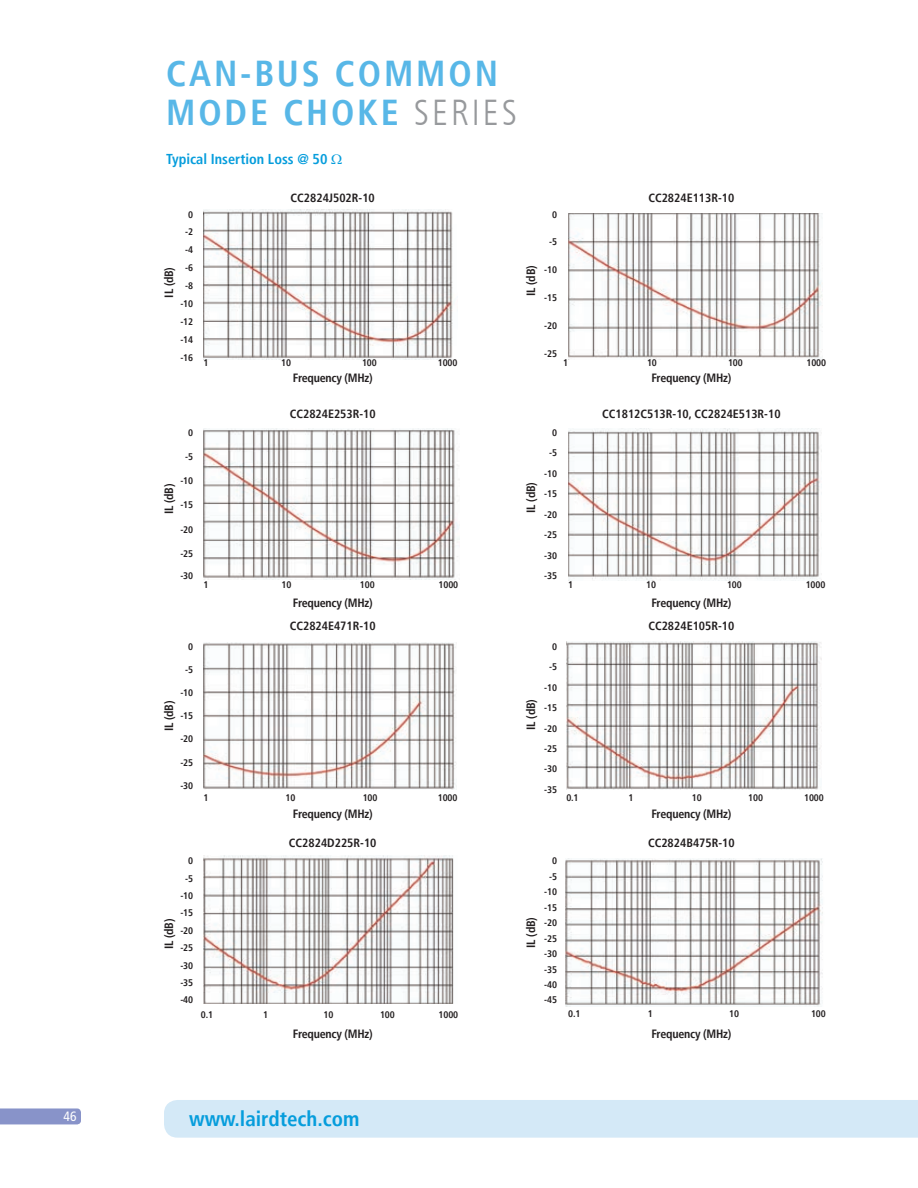
<style>
.page{position:relative;width:918px;height:1188px;background:#fff}
.page>*{position:absolute;margin:0;border:0;box-sizing:border-box;transform-origin:0 0}
.t1{font:700 condensed 36px/39px "Frutiger LT";letter-spacing:.08em;color:#58b7e7}
.t2{font:700 condensed 21px "Frutiger LT";color:#069ddc}
.t3{font:700 condensed 14.4px "Frutiger LT";color:#069ddc}
.t4{font:condensed 13.5px "Frutiger LT";color:#fff}
.t5{font:700 condensed 12px "Frutiger LT";color:#231f20}
.t6{font:700 condensed 12px "Frutiger LT";letter-spacing:-.02em;color:#231f20}
.t7{font:700 condensed 9.6px "Frutiger LT";letter-spacing:-.01em;color:#231f20}
.s1{font-weight:300;color:#97999c}
</style>
<div class="page">
<svg style="left:0;top:1108px;width:81px;height:16px"></svg>
<div style="left:164px;top:1100px;width:754px;height:38px;background:#d4e9f7"></div>
<img style="left:204px;top:210px;width:249px;height:149px">
<img style="left:204px;top:429px;width:256px;height:151px">
<img style="left:204px;top:643px;width:253px;height:147px">
<img style="left:204px;top:856px;width:250px;height:148px">
<img style="left:568px;top:213px;width:255px;height:146px">
<img style="left:568px;top:429px;width:254px;height:151px">
<img style="left:567px;top:642px;width:254px;height:148px">
<img style="left:566px;top:858px;width:257px;height:148px">
<p class="t1" style="left:166px;top:54px;width:352px">CAN-BUS COMMON<br>MODE CHOKE <span class="s1">SERIES</span></p>
<p class="t3" style="left:166px;top:150px;width:163px">Typical Insertion Loss @ 50</p>
<p class="t5" style="left:291px;top:191px;width:86px">CC2824J502R-10</p>
<p class="t5" style="left:648px;top:191px;width:87px">CC2824E113R-10</p>
<p class="t7" style="left:188px;top:208px;width:7px">0</p>
<p class="t7" style="left:185px;top:226px;width:9px">-2</p>
<p class="t7" style="left:185px;top:244px;width:9px">-4</p>
<p class="t7" style="left:185px;top:262px;width:9px">-6</p>
<p class="t7" style="left:180px;top:298px;width:14px">-10</p>
<p class="t7" style="left:180px;top:316px;width:14px">-12</p>
<p class="t7" style="left:180px;top:334px;width:14px">-14</p>
<p class="t7" style="left:180px;top:352px;width:14px">-16</p>
<p class="t5" style="left:162px;top:298px;width:32px;rotate:-90deg">IL (dB)</p>
<p class="t7" style="left:185px;top:280px;width:9px">-8</p>
<p class="t7" style="left:552px;top:209px;width:7px">0</p>
<p class="t7" style="left:549px;top:236px;width:9px">-5</p>
<p class="t7" style="left:544px;top:264px;width:14px">-10</p>
<p class="t5" style="left:524px;top:296px;width:32px;rotate:-90deg">IL (dB)</p>
<p class="t7" style="left:544px;top:292px;width:14px">-15</p>
<p class="t7" style="left:544px;top:320px;width:14px">-20</p>
<p class="t7" style="left:544px;top:348px;width:14px">-25</p>
<p class="t7" style="left:204px;top:357px;width:7px">1</p>
<p class="t7" style="left:281px;top:357px;width:11px">10</p>
<p class="t7" style="left:362px;top:357px;width:16px">100</p>
<p class="t7" style="left:438px;top:357px;width:21px">1000</p>
<p class="t7" style="left:563px;top:357px;width:7px">1</p>
<p class="t7" style="left:647px;top:357px;width:11px">10</p>
<p class="t7" style="left:728px;top:357px;width:16px">100</p>
<p class="t7" style="left:806px;top:357px;width:21px">1000</p>
<p class="t6" style="left:293px;top:371px;width:82px">Frequency (MHz)</p>
<p class="t6" style="left:651px;top:371px;width:82px">Frequency (MHz)</p>
<p class="t7" style="left:188px;top:427px;width:7px">0</p>
<p class="t7" style="left:185px;top:451px;width:9px">-5</p>
<p class="t7" style="left:180px;top:475px;width:14px">-10</p>
<p class="t5" style="left:162px;top:514px;width:32px;rotate:-90deg">IL (dB)</p>
<p class="t7" style="left:180px;top:498px;width:14px">-15</p>
<p class="t7" style="left:180px;top:524px;width:14px">-20</p>
<p class="t7" style="left:180px;top:570px;width:14px">-30</p>
<p class="t7" style="left:180px;top:548px;width:14px">-25</p>
<p class="t7" style="left:188px;top:641px;width:7px">0</p>
<p class="t7" style="left:185px;top:664px;width:9px">-5</p>
<p class="t7" style="left:180px;top:687px;width:14px">-10</p>
<p class="t7" style="left:180px;top:733px;width:14px">-20</p>
<p class="t7" style="left:180px;top:780px;width:14px">-30</p>
<p class="t5" style="left:162px;top:731px;width:32px;rotate:-90deg">IL (dB)</p>
<p class="t7" style="left:180px;top:710px;width:14px">-15</p>
<p class="t7" style="left:180px;top:757px;width:14px">-25</p>
<p class="t7" style="left:188px;top:855px;width:7px">0</p>
<p class="t7" style="left:185px;top:873px;width:9px">-5</p>
<p class="t7" style="left:180px;top:890px;width:14px">-10</p>
<p class="t7" style="left:180px;top:925px;width:14px">-20</p>
<p class="t7" style="left:180px;top:907px;width:14px">-15</p>
<p class="t5" style="left:162px;top:949px;width:32px;rotate:-90deg">IL (dB)</p>
<p class="t7" style="left:180px;top:942px;width:14px">-25</p>
<p class="t7" style="left:180px;top:960px;width:14px">-30</p>
<p class="t7" style="left:180px;top:994px;width:14px">-40</p>
<p class="t7" style="left:180px;top:977px;width:14px">-35</p>
<p class="t5" style="left:290px;top:407px;width:87px">CC2824E253R-10</p>
<p class="t5" style="left:602px;top:407px;width:180px">CC1812C513R-10, CC2824E513R-10</p>
<p class="t7" style="left:552px;top:427px;width:7px">0</p>
<p class="t7" style="left:549px;top:447px;width:9px">-5</p>
<p class="t7" style="left:544px;top:468px;width:14px">-10</p>
<p class="t7" style="left:544px;top:509px;width:14px">-20</p>
<p class="t5" style="left:524px;top:513px;width:32px;rotate:-90deg">IL (dB)</p>
<p class="t7" style="left:544px;top:488px;width:14px">-15</p>
<p class="t7" style="left:544px;top:529px;width:14px">-25</p>
<p class="t7" style="left:544px;top:550px;width:14px">-30</p>
<p class="t7" style="left:544px;top:570px;width:14px">-35</p>
<p class="t7" style="left:204px;top:579px;width:7px">1</p>
<p class="t7" style="left:282px;top:579px;width:11px">10</p>
<p class="t7" style="left:360px;top:579px;width:16px">100</p>
<p class="t7" style="left:439px;top:579px;width:21px">1000</p>
<p class="t7" style="left:568px;top:579px;width:7px">1</p>
<p class="t7" style="left:646px;top:579px;width:11px">10</p>
<p class="t7" style="left:727px;top:579px;width:16px">100</p>
<p class="t7" style="left:806px;top:579px;width:21px">1000</p>
<p class="t6" style="left:293px;top:596px;width:82px">Frequency (MHz)</p>
<p class="t6" style="left:651px;top:596px;width:82px">Frequency (MHz)</p>
<p class="t5" style="left:290px;top:619px;width:87px">CC2824E471R-10</p>
<p class="t5" style="left:648px;top:619px;width:87px">CC2824E105R-10</p>
<p class="t7" style="left:552px;top:641px;width:7px">0</p>
<p class="t7" style="left:549px;top:661px;width:9px">-5</p>
<p class="t7" style="left:544px;top:682px;width:14px">-10</p>
<p class="t7" style="left:544px;top:723px;width:14px">-20</p>
<p class="t5" style="left:524px;top:730px;width:32px;rotate:-90deg">IL (dB)</p>
<p class="t7" style="left:544px;top:702px;width:14px">-15</p>
<p class="t7" style="left:544px;top:743px;width:14px">-25</p>
<p class="t7" style="left:544px;top:763px;width:14px">-30</p>
<p class="t7" style="left:204px;top:792px;width:7px">1</p>
<p class="t7" style="left:286px;top:792px;width:11px">10</p>
<p class="t7" style="left:363px;top:792px;width:16px">100</p>
<p class="t7" style="left:438px;top:792px;width:21px">1000</p>
<p class="t7" style="left:544px;top:784px;width:14px">-35</p>
<p class="t7" style="left:566px;top:792px;width:14px">0.1</p>
<p class="t7" style="left:628px;top:792px;width:7px">1</p>
<p class="t7" style="left:692px;top:792px;width:11px">10</p>
<p class="t7" style="left:748px;top:792px;width:16px">100</p>
<p class="t7" style="left:804px;top:792px;width:21px">1000</p>
<p class="t6" style="left:293px;top:807px;width:82px">Frequency (MHz)</p>
<p class="t6" style="left:651px;top:807px;width:82px">Frequency (MHz)</p>
<p class="t5" style="left:289px;top:836px;width:89px">CC2824D225R-10</p>
<p class="t5" style="left:648px;top:836px;width:88px">CC2824B475R-10</p>
<p class="t7" style="left:552px;top:855px;width:7px">0</p>
<p class="t7" style="left:549px;top:871px;width:9px">-5</p>
<p class="t7" style="left:544px;top:886px;width:14px">-10</p>
<p class="t7" style="left:544px;top:917px;width:14px">-20</p>
<p class="t7" style="left:544px;top:964px;width:14px">-35</p>
<p class="t7" style="left:544px;top:902px;width:14px">-15</p>
<p class="t7" style="left:544px;top:948px;width:14px">-30</p>
<p class="t7" style="left:544px;top:979px;width:14px">-40</p>
<p class="t7" style="left:544px;top:994px;width:14px">-45</p>
<p class="t5" style="left:524px;top:948px;width:32px;rotate:-90deg">IL (dB)</p>
<p class="t7" style="left:544px;top:933px;width:14px">-25</p>
<p class="t7" style="left:201px;top:1009px;width:14px">0.1</p>
<p class="t7" style="left:263px;top:1009px;width:7px">1</p>
<p class="t7" style="left:324px;top:1009px;width:11px">10</p>
<p class="t7" style="left:380px;top:1009px;width:16px">100</p>
<p class="t7" style="left:439px;top:1009px;width:21px">1000</p>
<p class="t7" style="left:568px;top:1008px;width:14px">0.1</p>
<p class="t7" style="left:648px;top:1008px;width:7px">1</p>
<p class="t7" style="left:729px;top:1008px;width:11px">10</p>
<p class="t7" style="left:811px;top:1008px;width:16px">100</p>
<p class="t6" style="left:293px;top:1027px;width:82px">Frequency (MHz)</p>
<p class="t6" style="left:651px;top:1027px;width:82px">Frequency (MHz)</p>
<h3 class="t4" style="left:64px;top:1109px;width:14px">46</h3>
<h2 class="t2" style="left:189px;top:1106px;width:172px">www.lairdtech.com</h2>
</div>
